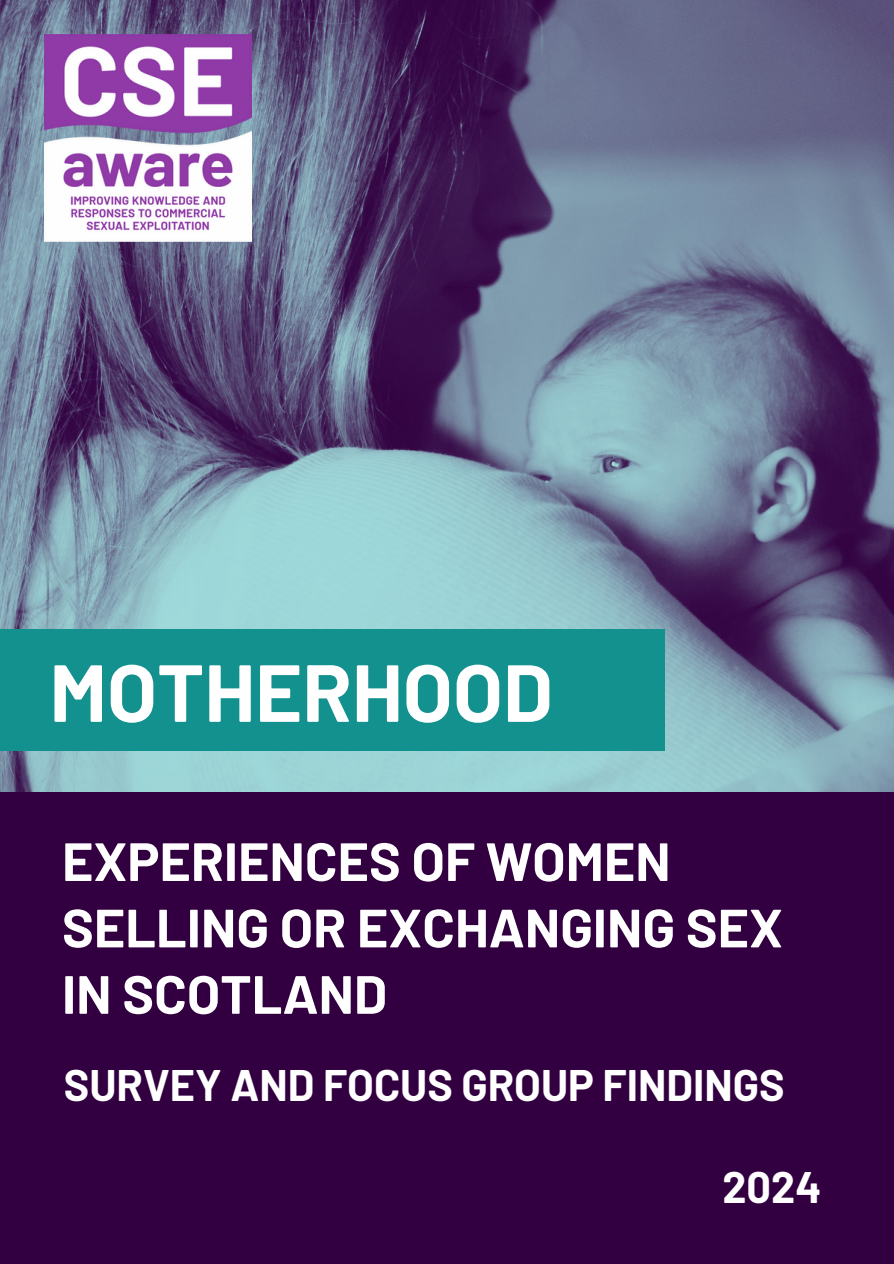
<style>
.page{position:relative;width:894px;height:1264px;background:#fff}
.page>*{position:absolute;margin:0;border:0;box-sizing:border-box;transform-origin:0 0}
.t1{font:700 80.7px "Barlow";color:#fff}
.t2{font:700 53.7px/66.3px "Barlow";color:#fff}
.t3{font:700 43.05px "Barlow";color:#fff}
</style>
<div class="page">
<div style="left:0;top:0;width:893px;height:1263px;background:#320040"></div>
<img style="left:0;top:0;width:893px;height:791px">
<img style="left:45px;top:35px;width:207px;height:207px">
<div style="left:0;top:629px;width:664px;height:122px;background:#13918e"></div>
<p class="t1" style="left:49px;top:641px;width:505px">MOTHERHOOD</p>
<h2 class="t2" style="left:62px;top:826px;width:722px">EXPERIENCES OF WOMEN<br>SELLING OR EXCHANGING SEX<br>IN SCOTLAND</h2>
<p class="t3" style="left:64px;top:1057px;width:722px">SURVEY AND FOCUS GROUP FINDINGS</p>
<p class="t3" style="left:722px;top:1160px;width:100px">2024</p>
</div>
